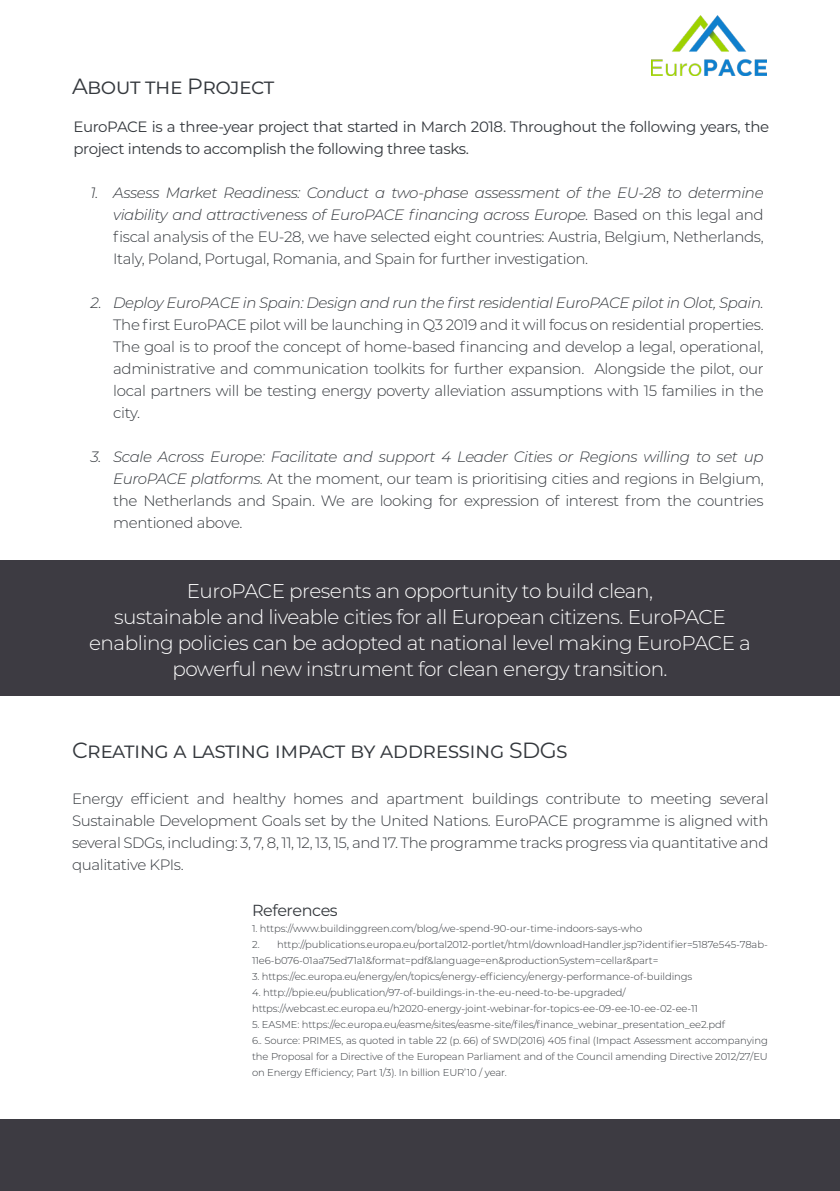
<style>
.page{position:relative;width:840px;height:1191px;background:#fff}
.page>*{position:absolute;margin:0;border:0;box-sizing:border-box;transform-origin:0 0}
._1__Footnote{font:22px "Montserrat";letter-spacing:-.025em;color:#34383d}
._1__Footnote-2{font:300 20px/26px "Montserrat";letter-spacing:-.025em;color:#fff;text-align:center}
._1__Footnote-3{font:16px "Montserrat";color:#34383d}
._1__Footnote-4{font:300 15px/22px "Montserrat";letter-spacing:-.025em;color:#34383d;text-align:justify}
._1__Footnote-5{font:15px/22px "Montserrat";letter-spacing:-.025em;color:#34383d}
._1__Footnote-6{font:300 10px/16px "Montserrat";letter-spacing:-.01em;color:#34383d}
.s1{font-style:italic}
</style>
<div class="page">
<div style="left:0;top:1119px;width:839px;height:72px;background:#3d3b42"></div>
<img style="left:651px;top:15px;width:115px;height:60px">
<div style="left:0;top:560px;width:839px;height:135px;background:#3d3b42"></div>
<p class="_1__Footnote" style="left:72px;top:71px;width:204px">About the Project</p>
<p class="_1__Footnote-5" style="left:73px;top:115px;width:697px">EuroPACE is a three-year project that started in March 2018. Throughout the following years, the project intends to accomplish the following three tasks.</p>
<p class="_1__Footnote-4" style="left:113px;top:181px;width:651px;text-indent:-23px"><span class="s1">1. Assess Market Readiness: Conduct a two-phase assessment of the EU-28 to determine viability and attractiveness of EuroPACE financing across Europe.</span> Based on this legal and fiscal analysis of the EU-28, we have selected eight countries: Austria, Belgium, Netherlands, Italy, Poland, Portugal, Romania, and Spain for further investigation.</p>
<p class="_1__Footnote-4" style="left:113px;top:291px;width:651px;text-indent:-23px"><span class="s1">2. Deploy EuroPACE in Spain: Design and run the first residential EuroPACE pilot in Olot, Spain.<br></span>The first EuroPACE pilot will be launching in Q3 2019 and it will focus on residential properties.<br>The goal is to proof the concept of home-based financing and develop a legal, operational, administrative and communication toolkits for further expansion. Alongside the pilot, our local partners will be testing energy poverty alleviation assumptions with 15 families in the city.</p>
<p class="_1__Footnote-4" style="left:113px;top:445px;width:651px;text-indent:-23px"><span class="s1">3. Scale Across Europe: Facilitate and support 4 Leader Cities or Regions willing to set up EuroPACE platforms.</span> At the moment, our team is prioritising cities and regions in Belgium, the Netherlands and Spain. We are looking for expression of interest from the countries mentioned above.</p>
<p class="_1__Footnote-2" style="left:89px;top:577px;width:663px">EuroPACE presents an opportunity to build clean,<br>sustainable and liveable cities for all European citizens. EuroPACE enabling policies can be adopted at national level making EuroPACE a powerful new instrument for clean energy transition.</p>
<p class="_1__Footnote" style="left:72px;top:735px;width:497px">Creating a lasting impact by addressing SDGs</p>
<p class="_1__Footnote-4" style="left:72px;top:787px;width:697px">Energy efficient and healthy homes and apartment buildings contribute to meeting several Sustainable Development Goals set by the United Nations. EuroPACE programme is aligned with several SDGs, including: 3, 7, 8, 11, 12, 13, 15, and 17. The programme tracks progress via quantitative and qualitative KPIs.</p>
<p class="_1__Footnote-3" style="left:252px;top:899px;width:87px">References</p>
<p class="_1__Footnote-6" style="left:252px;top:920px;width:391px">1. https://www.buildinggreen.com/blog/we-spend-90-our-time-indoors-says-who</p>
<p class="_1__Footnote-6" style="left:252px;top:936px;width:517px">2. http://publications.europa.eu/portal2012-portlet/html/downloadHandler.jsp?identifier=5187e545-78ab-<br>11e6-b076-01aa75ed71a1&amp;format=pdf&amp;language=en&amp;productionSystem=cellar&amp;part=</p>
<p class="_1__Footnote-6" style="left:252px;top:968px;width:441px">3. https://ec.europa.eu/energy/en/topics/energy-efficiency/energy-performance-of-buildings</p>
<p class="_1__Footnote-6" style="left:252px;top:984px;width:375px">4. http://bpie.eu/publication/97-of-buildings-in-the-eu-need-to-be-upgraded/</p>
<p class="_1__Footnote-6" style="left:252px;top:1000px;width:447px">https://webcast.ec.europa.eu/h2020-energy-joint-webinar-for-topics-ee-09-ee-10-ee-02-ee-11</p>
<p class="_1__Footnote-6" style="left:252px;top:1016px;width:474px">5. EASME: https://ec.europa.eu/easme/sites/easme-site/files/finance_webinar_presentation_ee2.pdf</p>
<p class="_1__Footnote-6" style="left:252px;top:1032px;width:517px;text-align:justify">6.. Source: PRIMES, as quoted in table 22 (p. 66) of SWD(2016) 405 final (Impact Assessment accompanying the Proposal for a Directive of the European Parliament and of the Council amending Directive 2012/27/EU on Energy Efficiency; Part 1/3). In billion EUR’10 / year.</p>
</div>
